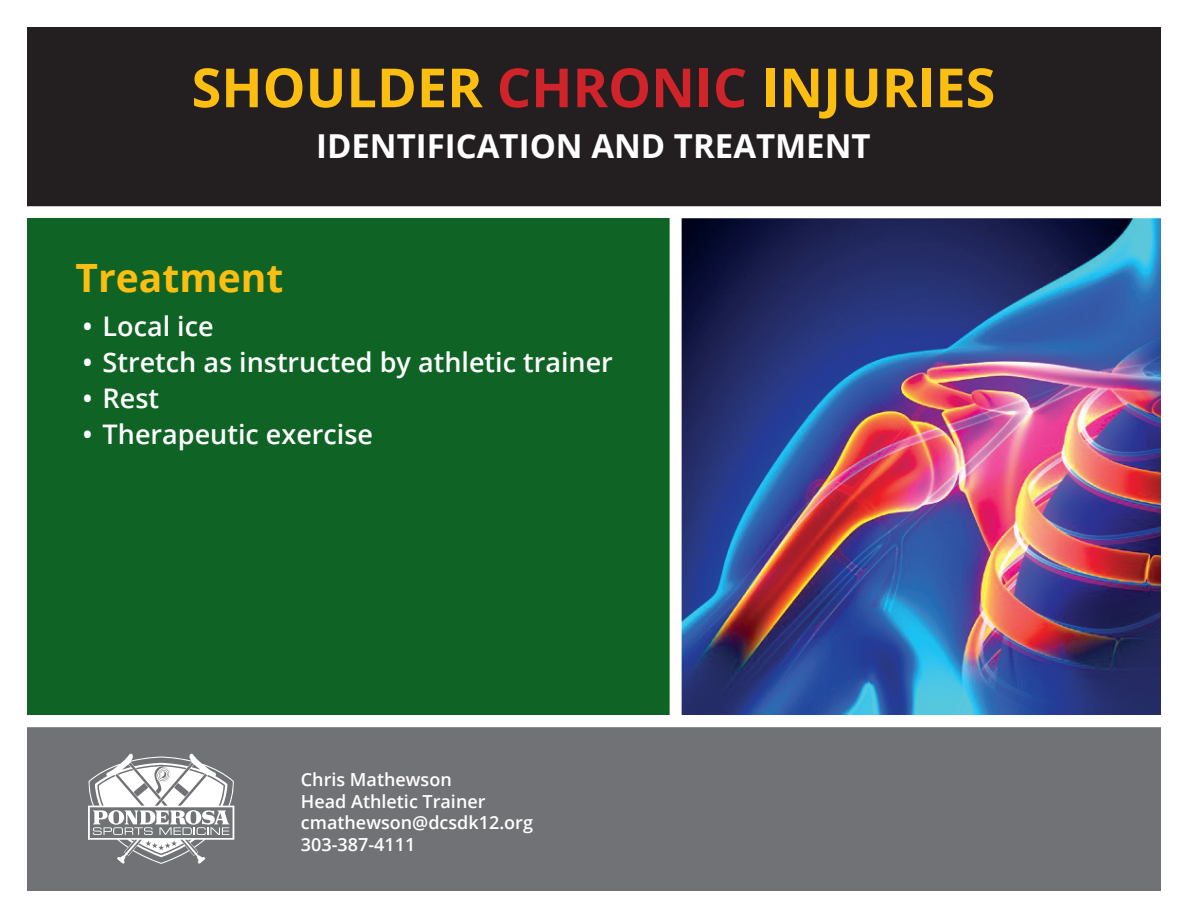
<style>
.page{position:relative;width:1188px;height:918px;background:#fff}
.page>*{position:absolute;margin:0;border:0;box-sizing:border-box;transform-origin:0 0}
.t1{font:700 54px "Open Sans";color:#fdbe12}
.t2{font:700 39px "Open Sans";color:#fdbe12}
.t3{font:700 33px "Open Sans";color:#fff}
.t4{font:600 27px "Open Sans";color:#fff}
.t5{font:600 18px "Open Sans";color:#fff}
.s1{color:#d1232a}
</style>
<div class="page">
<div style="left:0;top:0;width:1188px;height:210px;background:#231f20"></div>
<div style="left:0;top:721px;width:1188px;height:197px;background:#717275"></div>
<img style="left:682px;top:218px;width:479px;height:496px">
<div style="left:14px;top:206px;width:1160px;height:12px;background:#fff"></div>
<svg style="left:88px;top:754px;width:146px;height:110px"></svg>
<div style="left:14px;top:218px;width:662px;height:496px;background:#0f6425"></div>
<div style="left:670px;top:210px;width:12px;height:511px;background:#fff"></div>
<div style="left:14px;top:715px;width:1160px;height:12px;background:#fff"></div>
<div style="left:1161px;top:0;width:27px;height:918px;background:#fff"></div>
<div style="left:0;top:0;width:27px;height:918px;background:#fff"></div>
<div style="left:0;top:891px;width:1188px;height:27px;background:#fff"></div>
<div style="left:0;top:0;width:1188px;height:27px;background:#fff"></div>
<p class="t1" style="left:192px;top:50px;width:805px">SHOULDER <span class="s1">CHRONIC</span> INJURIES</p>
<p class="t3" style="left:316px;top:123px;width:556px">IDENTIFICATION AND TREATMENT</p>
<p class="t2" style="left:76px;top:251px;width:209px">Treatment</p>
<p class="t4" style="left:82px;top:307px;width:133px">• Local ice</p>
<p class="t4" style="left:82px;top:343px;width:532px">• Stretch as instructed by athletic trainer</p>
<p class="t4" style="left:82px;top:379px;width:78px">• Rest</p>
<p class="t4" style="left:82px;top:415px;width:292px">• Therapeutic exercise</p>
<p class="t5" style="left:301px;top:767px;width:152px">Chris Mathewson</p>
<p class="t5" style="left:301px;top:789px;width:186px">Head Athletic Trainer</p>
<p class="t5" style="left:301px;top:810px;width:234px">cmathewson@dcsdk12.org</p>
<p class="t5" style="left:301px;top:832px;width:116px">303-387-4111</p>
</div>
